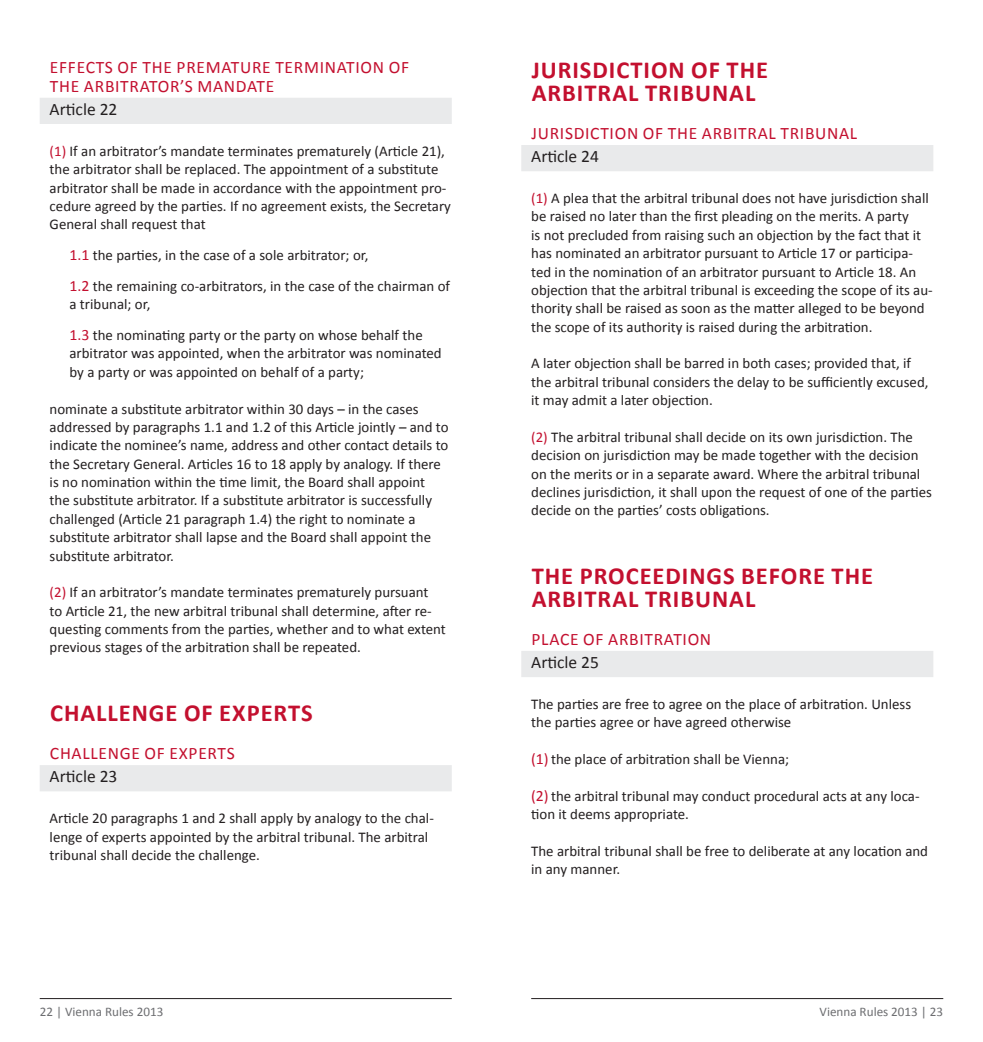
<style>
.page{position:relative;width:983px;height:1042px;background:#fff}
.page>*{position:absolute;margin:0;border:0;box-sizing:border-box;transform-origin:0 0}
.t1{font:700 24.5px/22.8px "Calibri";letter-spacing:.04em;color:#c3102f}
.t2{font:17.5px/19.2px "Calibri";letter-spacing:.04em;color:#c3102f}
.t3{font:17.5px "Calibri";color:#231f20}
.t4{font:14.88px/18.4px "Calibri";color:#231f20}
.t5{font:13.12px "Calibri";color:#6d6e71}
.s1{color:#c3102f}
.s2{font-size:15.75px;color:#c3102f}
</style>
<div class="page">
<hr style="left:40px;top:998px;width:411px;height:1px;background:#231f20">
<hr style="left:531px;top:998px;width:412px;height:1px;background:#231f20">
<div style="left:40px;top:98px;width:411px;height:26px;background:#e9eaeb"></div>
<div style="left:40px;top:765px;width:411px;height:26px;background:#e9eaeb"></div>
<div style="left:521px;top:145px;width:412px;height:26px;background:#e9eaeb"></div>
<div style="left:521px;top:651px;width:412px;height:26px;background:#e9eaeb"></div>
<p class="t2" style="left:50px;top:57px;width:360px">EFFECTS OF THE PREMATURE TERMINATION OF<br>THE ARBITRATOR’S MANDATE</p>
<p class="t3" style="left:50px;top:98px;width:69px">Article 22</p>
<p class="t4" style="left:50px;top:142px;width:403px"><span class="s1">(1)</span> If an arbitrator’s mandate terminates prematurely (Article 21), the arbitrator shall be replaced. The appointment of a substitute arbitrator shall be made in accordance with the appointment pro&shy;cedure agreed by the parties. If no agreement exists, the Secretary General shall request that</p>
<p class="t4" style="left:69px;top:240px;width:382px;line-height:30.8px"><span class="s2">1.1</span> the parties, in the case of a sole arbitrator; or,<br><span class="s2">1.2</span> the remaining co-arbitrators, in the case of the chairman of</p>
<p class="t4" style="left:69px;top:289px;width:355px;line-height:30.8px">a tribunal; or,<br><span class="s2">1.3</span> the nominating party or the party on whose behalf the</p>
<p class="t4" style="left:69px;top:344px;width:373px">arbitrator was appointed, when the arbitrator was nominated by a party or was appointed on behalf of a party;</p>
<p class="t4" style="left:50px;top:399px;width:400px">nominate a substitute arbitrator within 30 days – in the cases addressed by paragraphs 1.1 and 1.2 of this Article jointly – and to indicate the nominee’s name, address and other contact details to the Secretary General. Articles 16 to 18 apply by analogy. If there is no nomination within the time limit, the Board shall appoint the substitute arbitrator. If a substitute arbitrator is successfully challenged (Article 21 paragraph 1.4) the right to nominate a substitute arbitrator shall lapse and the Board shall appoint the substitute arbitrator.</p>
<p class="t4" style="left:50px;top:583px;width:398px"><span class="s1">(2)</span> If an arbitrator’s mandate terminates prematurely pursuant<br>to Article 21, the new arbitral tribunal shall determine, after re&shy;questing comments from the parties, whether and to what extent previous stages of the arbitration shall be repeated.</p>
<h1 class="t1" style="left:50px;top:701px;width:264px">CHALLENGE OF EXPERTS</h1>
<p class="t2" style="left:50px;top:744px;width:186px">CHALLENGE OF EXPERTS</p>
<p class="t3" style="left:50px;top:765px;width:69px">Article 23</p>
<p class="t4" style="left:50px;top:809px;width:385px">Article 20 paragraphs 1 and 2 shall apply by analogy to the chal&shy;lenge of experts appointed by the arbitral tribunal. The arbitral tribunal shall decide the challenge.</p>
<h1 class="t1" style="left:531px;top:60px;width:238px">JURISDICTION OF THE<br>ARBITRAL TRIBUNAL</h1>
<p class="t2" style="left:531px;top:124px;width:327px">JURISDICTION OF THE ARBITRAL TRIBUNAL</p>
<p class="t3" style="left:531px;top:145px;width:69px">Article 24</p>
<p class="t4" style="left:531px;top:189px;width:403px"><span class="s1">(1)</span> A plea that the arbitral tribunal does not have jurisdiction shall be raised no later than the first pleading on the merits. A party<br>is not precluded from raising such an objection by the fact that it has nominated an arbitrator pursuant to Article 17 or participa&shy;ted in the nomination of an arbitrator pursuant to Article 18. An objection that the arbitral tribunal is exceeding the scope of its au&shy;thority shall be raised as soon as the matter alleged to be beyond the scope of its authority is raised during the arbitration.</p>
<p class="t4" style="left:531px;top:354px;width:399px">A later objection shall be barred in both cases; provided that, if the arbitral tribunal considers the delay to be sufficiently excused, it may admit a later objection.</p>
<p class="t4" style="left:531px;top:428px;width:402px"><span class="s1">(2)</span> The arbitral tribunal shall decide on its own jurisdiction. The decision on jurisdiction may be made together with the decision on the merits or in a separate award. Where the arbitral tribunal declines jurisdiction, it shall upon the request of one of the parties decide on the parties’ costs obligations.</p>
<h1 class="t1" style="left:531px;top:566px;width:343px">THE PROCEEDINGS BEFORE THE<br>ARBITRAL TRIBUNAL</h1>
<p class="t2" style="left:531px;top:630px;width:181px">PLACE OF ARBITRATION</p>
<p class="t3" style="left:531px;top:651px;width:69px">Article 25</p>
<p class="t4" style="left:531px;top:695px;width:381px">The parties are free to agree on the place of arbitration. Unless the parties agree or have agreed otherwise</p>
<p class="t4" style="left:531px;top:750px;width:259px"><span class="s2">(1)</span> the place of arbitration shall be Vienna;</p>
<p class="t4" style="left:531px;top:787px;width:390px"><span class="s2">(2)</span> the arbitral tribunal may conduct procedural acts at any loca&shy;tion it deems appropriate.</p>
<p class="t4" style="left:531px;top:842px;width:398px">The arbitral tribunal shall be free to deliberate at any location and in any manner.</p>
<p class="t5" style="left:40px;top:1003px;width:125px">22 | Vienna Rules 2013</p>
<p class="t5" style="left:819px;top:1003px;width:125px">Vienna Rules 2013 | 23</p>
</div>
